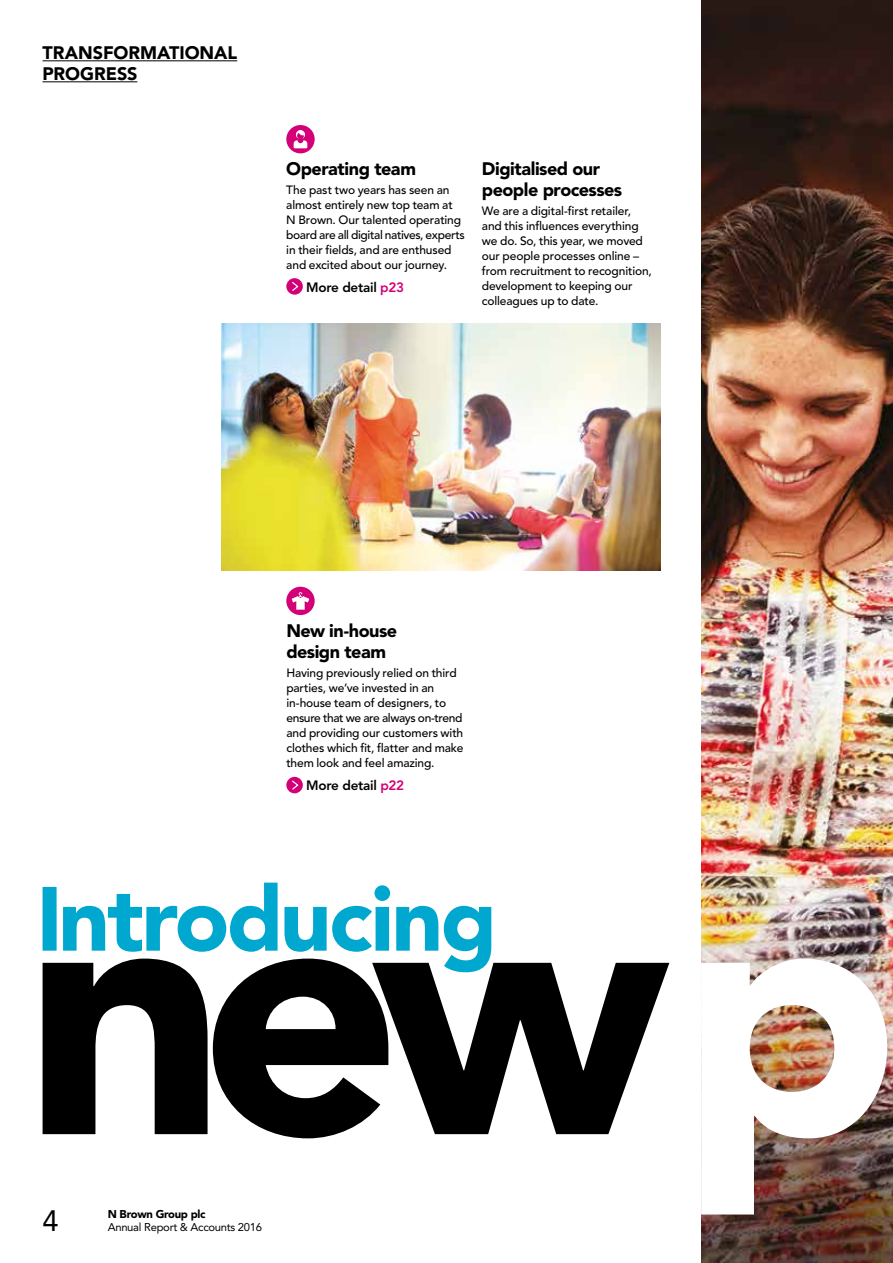
<style>
.page{position:relative;width:893px;height:1263px;background:#fff}
.page>*{position:absolute;margin:0;border:0;box-sizing:border-box;transform-origin:0 0}
.t1{font:29.25px "Avenir LT Std";color:#000}
.t2{font:900 18px/21px "Avenir LT Std";letter-spacing:-.025em;color:#000}
.t3{font:900 18px/21px "Avenir LT Std";color:#000}
.t4{font:800 13.5px "Avenir LT Std";letter-spacing:-.02em;color:#000}
.t5{font:500 12px/15px "Avenir LT Std";letter-spacing:-.01em;color:#000}
.t6{font:11.25px "Avenir LT Std";letter-spacing:-.025em;color:#000}
.t7{font:900 11.25px "Avenir LT Std";letter-spacing:-.025em;color:#000}
.s1{color:#d30078}
</style>
<div class="page">
<img style="left:702px;top:0;width:191px;height:1263px">
<img style="left:221px;top:323px;width:439px;height:248px">
<div style="left:286px;top:125px;width:29px;height:28px;background:#d30078;border-radius:50%"></div>
<svg style="left:294px;top:130px;width:13px;height:18px"></svg>
<div style="left:286px;top:587px;width:29px;height:28px;background:#d30078;border-radius:50%"></div>
<svg style="left:292px;top:592px;width:17px;height:18px"></svg>
<svg style="left:286px;top:278px;width:17px;height:17px"></svg>
<svg style="left:291px;top:281px;width:9px;height:11px"></svg>
<div style="left:286px;top:777px;width:17px;height:16px;background:#d30078;border-radius:50%"></div>
<svg style="left:292px;top:780px;width:7px;height:10px"></svg>
<hr style="left:43px;top:60px;width:194px;height:1px;background:#000">
<hr style="left:43px;top:81px;width:94px;height:1px;background:#000">
<img style="left:701px;top:868px;width:192px;height:346px">
<svg style="left:43px;top:962px;width:626px;height:176px;fill:#000"></svg>
<svg style="left:43px;top:883px;width:448px;height:89px"></svg>
<h2 class="t3" style="left:43px;top:42px;width:196px">TRANSFORMATIONAL<br>PROGRESS</h2>
<h2 class="t2" style="left:286px;top:158px;width:131px">Operating team</h2>
<p class="t5" style="left:286px;top:183px;width:180px">The past two years has seen an almost entirely new top team at<br>N Brown. Our talented operating board are all digital natives, experts in their fields, and are enthused and excited about our journey.</p>
<p class="t4" style="left:306px;top:279px;width:99px">More detail <span class="s1">p23</span></p>
<h2 class="t2" style="left:482px;top:158px;width:142px">Digitalised our people processes</h2>
<p class="t5" style="left:482px;top:204px;width:171px">We are a digital-first retailer, and this influences everything we do. So, this year, we moved our people processes online – from recruitment to recognition, development to keeping our colleagues up to date.</p>
<h2 class="t2" style="left:286px;top:620px;width:112px">New in-house design team</h2>
<p class="t5" style="left:286px;top:666px;width:179px">Having previously relied on third parties, we’ve invested in an in-house team of designers, to ensure that we are always on-trend and providing our customers with clothes which fit, flatter and make them look and feel amazing.</p>
<p class="t4" style="left:306px;top:777px;width:99px">More detail <span class="s1">p22</span></p>
<h1 class="t1" style="left:43px;top:1203px;width:18px">4</h1>
<p class="t7" style="left:108px;top:1207px;width:99px">N Brown Group plc</p>
<p class="t6" style="left:108px;top:1220px;width:156px">Annual Report &amp; Accounts 2016</p>
</div>
